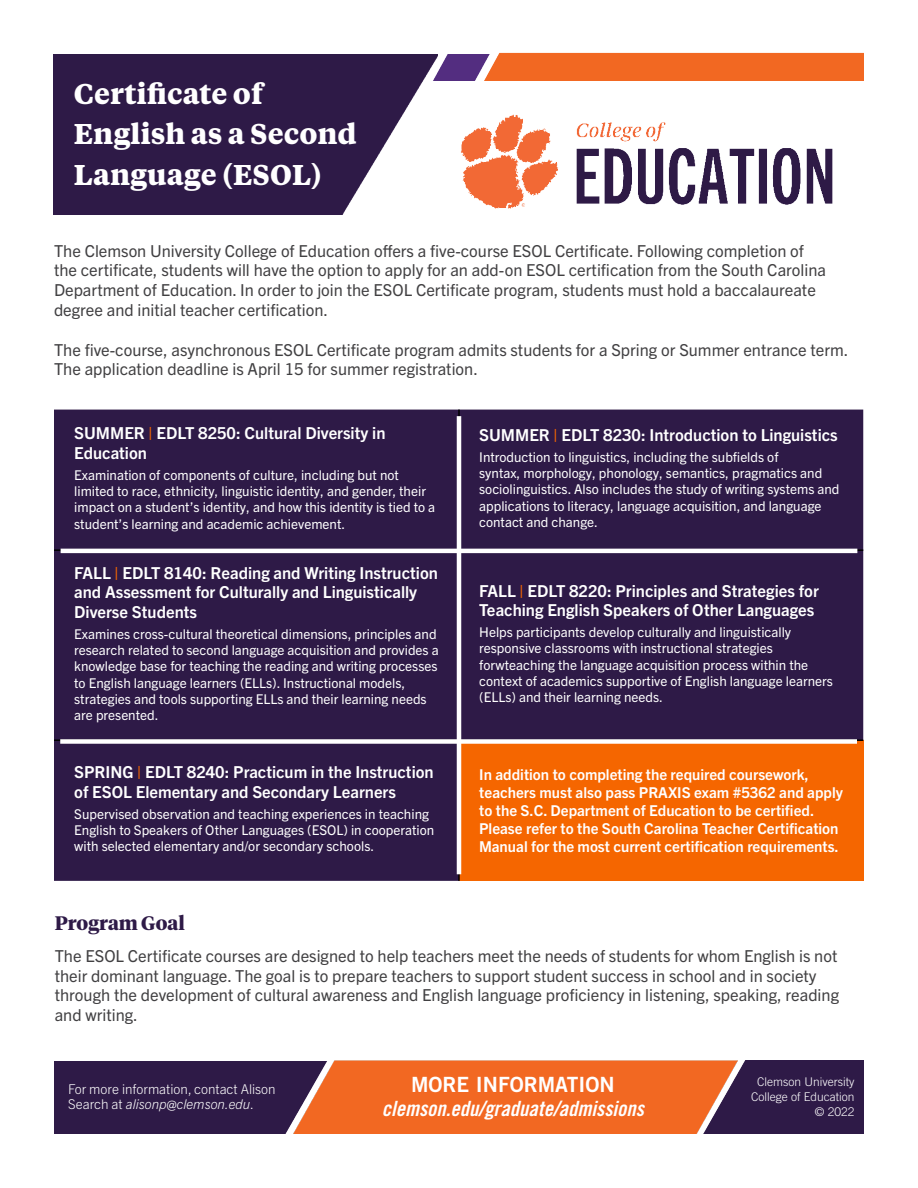
<style>
.page{position:relative;width:918px;height:1188px;background:#fff}
.page>*{position:absolute;margin:0;border:0;box-sizing:border-box;transform-origin:0 0}
.t1{font:700 28.5px/40.5px "Tiempos Text";color:#fff}
.t2{font:21px "Trade Gothic LT Std Bd Cn 20 Obl";color:#fff}
.t3{font:21px "Trade Gothic LT Std Bd 2";color:#fff}
.t4{font:700 19.5px "Tiempos Headline";color:#2e1a47}
.t5{font:16.5px/19.8px "Trade Gothic Next LT Pro";color:#414042}
.t6{font:700 16.5px/19.8px "Trade Gothic Next LT Pro";color:#fff}
.t7{font:700 15px/18px "Trade Gothic Next LT Pro";color:#fff}
.t8{font:13.5px/16.2px "Trade Gothic Next LT Pro";color:#fff}
.t9{font:300 13.5px/15px "Trade Gothic Next LT Pro";color:#fff}
.t10{font:300 12px/15px "Trade Gothic LT Std";color:#fff;text-align:right}
.s1{color:#f56600}
.s2{font-style:italic}
</style>
<div class="page">
<div style="left:334px;top:1060px;width:403px;height:74px;background:#f26822"></div>
<img style="left:54px;top:1061px;width:304px;height:73px">
<img style="left:54px;top:54px;width:369px;height:161px">
<img style="left:461px;top:114px;width:372px;height:95px">
<div style="left:498px;top:52px;width:366px;height:29px;background:#f26822"></div>
<img style="left:378px;top:54px;width:123px;height:27px">
<img style="left:670px;top:1061px;width:194px;height:73px">
<div style="left:54px;top:410px;width:809px;height:471px;background:#2e1a47"></div>
<div style="left:459px;top:740px;width:404px;height:141px;background:#f56600"></div>
<hr style="left:458px;top:410px;width:2px;height:139px;background:#000">
<hr style="left:54px;top:549px;width:405px;height:2px;background:#000">
<hr style="left:459px;top:549px;width:404px;height:2px;background:#000">
<hr style="left:54px;top:739px;width:405px;height:2px;background:#000">
<hr style="left:459px;top:739px;width:404px;height:2px;background:#000">
<hr style="left:458px;top:741px;width:2px;height:140px;background:#000">
<hr style="left:457px;top:416px;width:4px;height:458px;background:#fff">
<hr style="left:61px;top:549px;width:796px;height:4px;background:#fff">
<div style="left:60px;top:739px;width:797px;height:5px;background:#fff"></div>
<h1 class="t1" style="left:74px;top:72px;width:285px">Certificate of<br>English as a Second<br>Language (ESOL)</h1>
<p class="t5" style="left:54px;top:240px;width:774px">The Clemson University College of Education offers a five-course ESOL Certificate. Following completion of the certificate, students will have the option to apply for an add-on ESOL certification from the South Carolina Department of Education. In order to join the ESOL Certificate program, students must hold a baccalaureate degree and initial teacher certification.</p>
<p class="t5" style="left:54px;top:339px;width:796px">The five-course, asynchronous ESOL Certificate program admits students for a Spring or Summer entrance term.<br>The application deadline is April 15 for summer registration.</p>
<p class="t6" style="left:74px;top:422px;width:313px">SUMMER <span class="s1">|</span> EDLT 8250: Cultural Diversity in<br>Education</p>
<p class="t8" style="left:74px;top:466px;width:363px">Examination of components of culture, including but not limited to race, ethnicity, linguistic identity, and gender, their impact on a student’s identity, and how this identity is tied to a student’s learning and academic achievement.</p>
<p class="t6" style="left:74px;top:562px;width:365px">FALL <span class="s1">|</span> EDLT 8140: Reading and Writing Instruction and Assessment for Culturally and Linguistically<br>Diverse Students</p>
<p class="t8" style="left:74px;top:625px;width:366px">Examines cross-cultural theoretical dimensions, principles and research related to second language acquisition and provides a knowledge base for teaching the reading and writing processes to English language learners (ELLs). Instructional models, strategies and tools supporting ELLs and their learning needs are presented.</p>
<p class="t6" style="left:74px;top:761px;width:361px">SPRING <span class="s1">|</span> EDLT 8240: Practicum in the Instruction of ESOL Elementary and Secondary Learners</p>
<p class="t8" style="left:74px;top:805px;width:361px">Supervised observation and teaching experiences in teaching<br>English to Speakers of Other Languages (ESOL) in cooperation with selected elementary and/or secondary schools.</p>
<p class="t6" style="left:479px;top:424px;width:360px">SUMMER <span class="s1">|</span> EDLT 8230: Introduction to Linguistics</p>
<p class="t8" style="left:479px;top:448px;width:362px">Introduction to linguistics, including the subfields of<br>syntax, morphology, phonology, semantics, pragmatics and sociolinguistics. Also includes the study of writing systems and applications to literacy, language acquisition, and language contact and change.</p>
<p class="t6" style="left:479px;top:580px;width:341px">FALL <span class="s1">|</span> EDLT 8220: Principles and Strategies for<br>Teaching English Speakers of Other Languages</p>
<p class="t8" style="left:479px;top:623px;width:355px">Helps participants develop culturally and linguistically responsive classrooms with instructional strategies forwteaching the language acquisition process within the context of academics supportive of English language learners (ELLs) and their learning needs.</p>
<p class="t7" style="left:479px;top:765px;width:365px">In addition to completing the required coursework, teachers must also pass PRAXIS exam #5362 and apply to the S.C. Department of Education to be certified.<br>Please refer to the South Carolina Teacher Certification Manual for the most current certification requirements.</p>
<h3 class="t4" style="left:55px;top:910px;width:132px">Program Goal</h3>
<p class="t5" style="left:55px;top:945px;width:786px">The ESOL Certificate courses are designed to help teachers meet the needs of students for whom English is not their dominant language. The goal is to prepare teachers to support student success in school and in society through the development of cultural awareness and English language proficiency in listening, speaking, reading and writing.</p>
<p class="t9" style="left:68px;top:1081px;width:209px">For more information, contact Alison<br>Search at <span class="s2">alisonp@clemson.edu</span>.</p>
<h2 class="t3" style="left:411px;top:1071px;width:205px">MORE INFORMATION</h2>
<h2 class="t2" style="left:382px;top:1095px;width:264px">clemson.edu/graduate/admissions</h2>
<p class="t10" style="left:751px;top:1074px;width:105px">Clemson University<br>College of Education © 2022</p>
</div>
